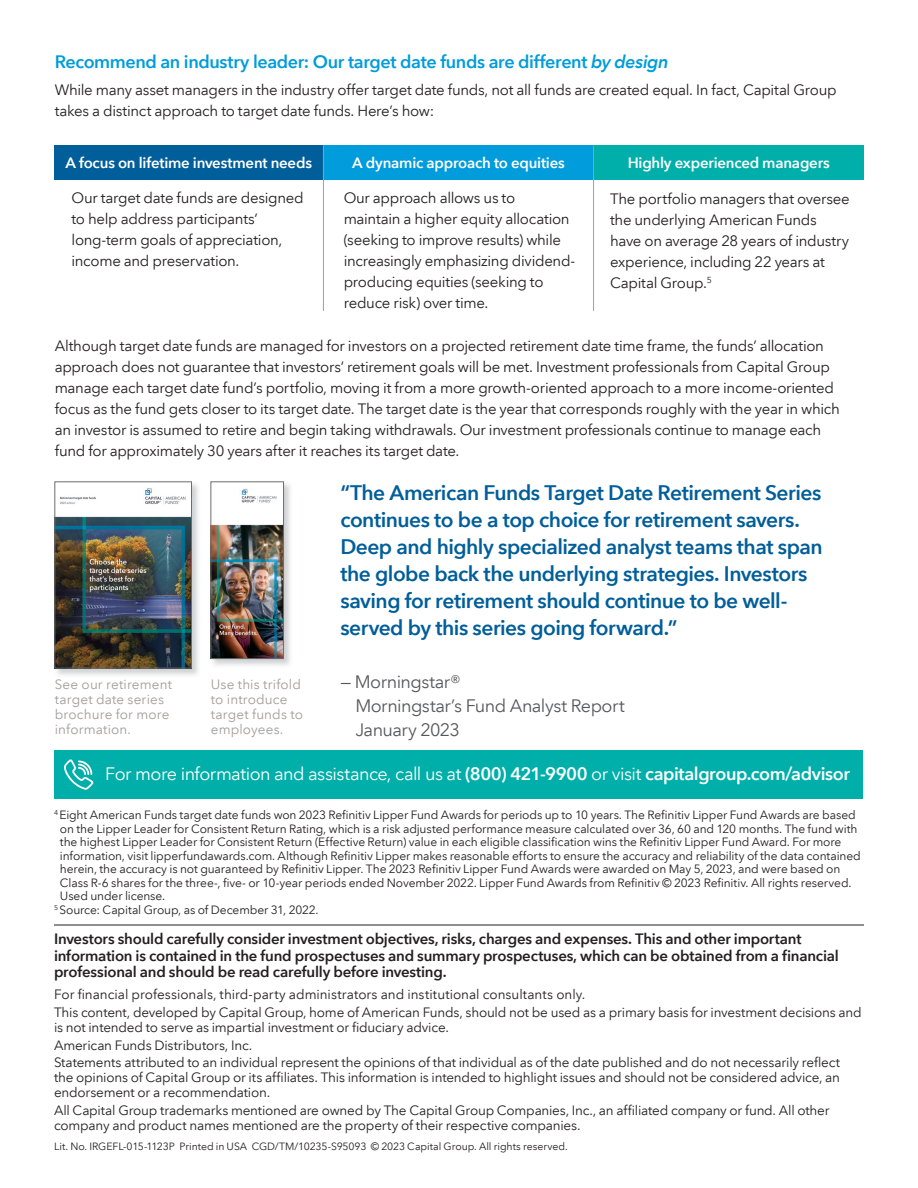
<style>
.page{position:relative;width:918px;height:1188px;background:#fff}
.page>*{position:absolute;margin:0;border:0;box-sizing:border-box;transform-origin:0 0}
.t1{font:600 21px/27px "Avenir Next LT Com";letter-spacing:-.025em;color:#005e9a}
.t2{font:18px "Avenir Next LT Com";letter-spacing:-.03em;color:#fff}
.t3{font:600 18px "Avenir Next LT Com";letter-spacing:-.025em;color:#009cdc}
.t4{font:18px/24px "Avenir Next LT Com";letter-spacing:-.03em;color:#57585a}
.t5{font:15px/21px "Avenir Next LT Com";letter-spacing:-.02em;color:#231f20}
.t6{font:600 15px/16.5px "Avenir Next LT Com";letter-spacing:-.015em;color:#231f20}
.t7{font:600 15px "Avenir Next LT Com";letter-spacing:-.015em;color:#fff}
.t8{font:13.5px/17.7px "Avenir Next LT Com";letter-spacing:-.015em;color:#231f20}
.t9{font:13.5px/15px "Avenir Next LT Com";letter-spacing:.01em;color:#a39d99}
.t10{font:12px "Avenir Next LT Com";letter-spacing:-.01em;color:#231f20}
.t11{font:10.5px "Avenir Next LT Com";letter-spacing:-.01em;color:#231f20}
.s1{font-style:italic}
.s2{font-weight:600}
</style>
<div class="page">
<img style="left:54px;top:483px;width:144px;height:192px">
<img style="left:56px;top:483px;width:134px;height:183px">
<div style="left:54px;top:481px;width:138px;height:187px;border:1px solid #6c6d70"></div>
<img style="left:212px;top:487px;width:70px;height:170px">
<div style="left:210px;top:481px;width:74px;height:178px;border:1px solid #6c6d70"></div>
<div style="left:55px;top:750px;width:808px;height:48px;background:#00afa9"></div>
<svg style="left:64px;top:759px;width:30px;height:31px"></svg>
<hr style="left:54px;top:925px;width:810px;height:1px;background:#231f20">
<div style="left:54px;top:146px;width:269px;height:34px;background:#005e9a"></div>
<div style="left:323px;top:146px;width:271px;height:34px;background:#009cdc"></div>
<div style="left:594px;top:146px;width:270px;height:34px;background:#00afa9"></div>
<hr style="left:593px;top:146px;width:1px;height:165px;background:#a39d99">
<hr style="left:323px;top:146px;width:1px;height:165px;background:#a39d99">
<p class="t3" style="left:55px;top:50px;width:615px">Recommend an industry leader: Our target date funds are different <span class="s1">by design</span></p>
<p class="t5" style="left:55px;top:80px;width:783px">While many asset managers in the industry offer target date funds, not all funds are created equal. In fact, Capital Group takes a distinct approach to target date funds. Here’s how:</p>
<p class="t7" style="left:65px;top:153px;width:248px">A focus on lifetime investment needs</p>
<p class="t7" style="left:352px;top:153px;width:214px">A dynamic approach to equities</p>
<p class="t7" style="left:628px;top:153px;width:204px">Highly experienced managers</p>
<p class="t5" style="left:72px;top:187px;width:234px">Our target date funds are designed to help address participants’ long-term goals of appreciation, income and preservation.</p>
<p class="t5" style="left:344px;top:187px;width:233px">Our approach allows us to maintain a higher equity allocation (seeking to improve results) while increasingly emphasizing dividend&shy;producing equities (seeking to reduce risk) over time.</p>
<p class="t5" style="left:610px;top:188px;width:241px">The portfolio managers that oversee the underlying American Funds have on average 28 years of industry experience, including 22 years at<br>Capital Group.<sup>5</sup></p>
<p class="t5" style="left:55px;top:335px;width:787px">Although target date funds are managed for investors on a projected retirement date time frame, the funds’ allocation approach does not guarantee that investors’ retirement goals will be met. Investment professionals from Capital Group manage each target date fund’s portfolio, moving it from a more growth-oriented approach to a more income-oriented focus as the fund gets closer to its target date. The target date is the year that corresponds roughly with the year in which an investor is assumed to retire and begin taking withdrawals. Our investment professionals continue to manage each fund for approximately 30 years after it reaches its target date.</p>
<p class="t1" style="left:340px;top:480px;width:484px">“The American Funds Target Date Retirement Series continues to be a top choice for retirement savers.<br>Deep and highly specialized analyst teams that span the globe back the underlying strategies. Investors saving for retirement should continue to be well&shy;served by this series going forward.”</p>
<p class="t4" style="left:355px;top:670px;width:271px;text-indent:-15px">— Morningstar®<br>Morningstar’s Fund Analyst Report<br>January 2023</p>
<p class="t9" style="left:55px;top:676px;width:119px">See our retirement target date series brochure for more information.</p>
<p class="t9" style="left:211px;top:676px;width:94px">Use this trifold to introduce target funds to employees.</p>
<p class="t2" style="left:105px;top:763px;width:746px">For more information and assistance, call us at <span class="s2">(800) 421-9900</span> or visit <span class="s2">capitalgroup.com/advisor</span></p>
<p class="t10" style="left:54px;top:808px;width:803px"><sup>4</sup> Eight American Funds target date funds won 2023 Refinitiv Lipper Fund Awards for periods up to 10 years. The Refinitiv Lipper Fund Awards are based</p>
<p class="t10" style="left:60px;top:821px;width:799px">on the Lipper Leader for Consistent Return Rating, which is a risk adjusted performance measure calculated over 36, 60 and 120 months. The fund with</p>
<p class="t10" style="left:60px;top:835px;width:783px">the highest Lipper Leader for Consistent Return (Effective Return) value in each eligible classification wins the Refinitiv Lipper Fund Award. For more</p>
<p class="t10" style="left:60px;top:848px;width:802px">information, visit lipperfundawards.com. Although Refinitiv Lipper makes reasonable efforts to ensure the accuracy and reliability of the data contained</p>
<p class="t10" style="left:60px;top:862px;width:782px">herein, the accuracy is not guaranteed by Refinitiv Lipper. The 2023 Refinitiv Lipper Fund Awards were awarded on May 5, 2023, and were based on</p>
<p class="t10" style="left:60px;top:875px;width:793px">Class R-6 shares for the three-, five- or 10-year periods ended November 2022. Lipper Fund Awards from Refinitiv © 2023 Refinitiv. All rights reserved.</p>
<p class="t10" style="left:60px;top:889px;width:107px">Used under license.</p>
<p class="t10" style="left:54px;top:903px;width:266px"><sup>5</sup> Source: Capital Group, as of December 31, 2022.</p>
<p class="t6" style="left:54px;top:931px;width:786px">Investors should carefully consider investment objectives, risks, charges and expenses. This and other important information is contained in the fund prospectuses and summary prospectuses, which can be obtained from a financial professional and should be read carefully before investing.</p>
<p class="t8" style="left:54px;top:986px;width:809px">For financial professionals, third-party administrators and institutional consultants only.<br>This content, developed by Capital Group, home of American Funds, should not be used as a primary basis for investment decisions and</p>
<p class="t8" style="left:54px;top:1018px;width:788px">is not intended to serve as impartial investment or fiduciary advice.<br>American Funds Distributors, Inc.<br>Statements attributed to an individual represent the opinions of that individual as of the date published and do not necessarily reflect</p>
<p class="t8" style="left:54px;top:1070px;width:788px;line-height:15px">the opinions of Capital Group or its affiliates. This information is intended to highlight issues and should not be considered advice, an endorsement or a recommendation.</p>
<p class="t8" style="left:54px;top:1103px;width:777px;line-height:15px">All Capital Group trademarks mentioned are owned by The Capital Group Companies, Inc., an affiliated company or fund. All other company and product names mentioned are the property of their respective companies.</p>
<p class="t11" style="left:54px;top:1140px;width:515px">Lit. No. IRGEFL-015-1123P Printed in USA CGD/TM/10235-S95093 © 2023 Capital Group. All rights reserved.</p>
</div>
